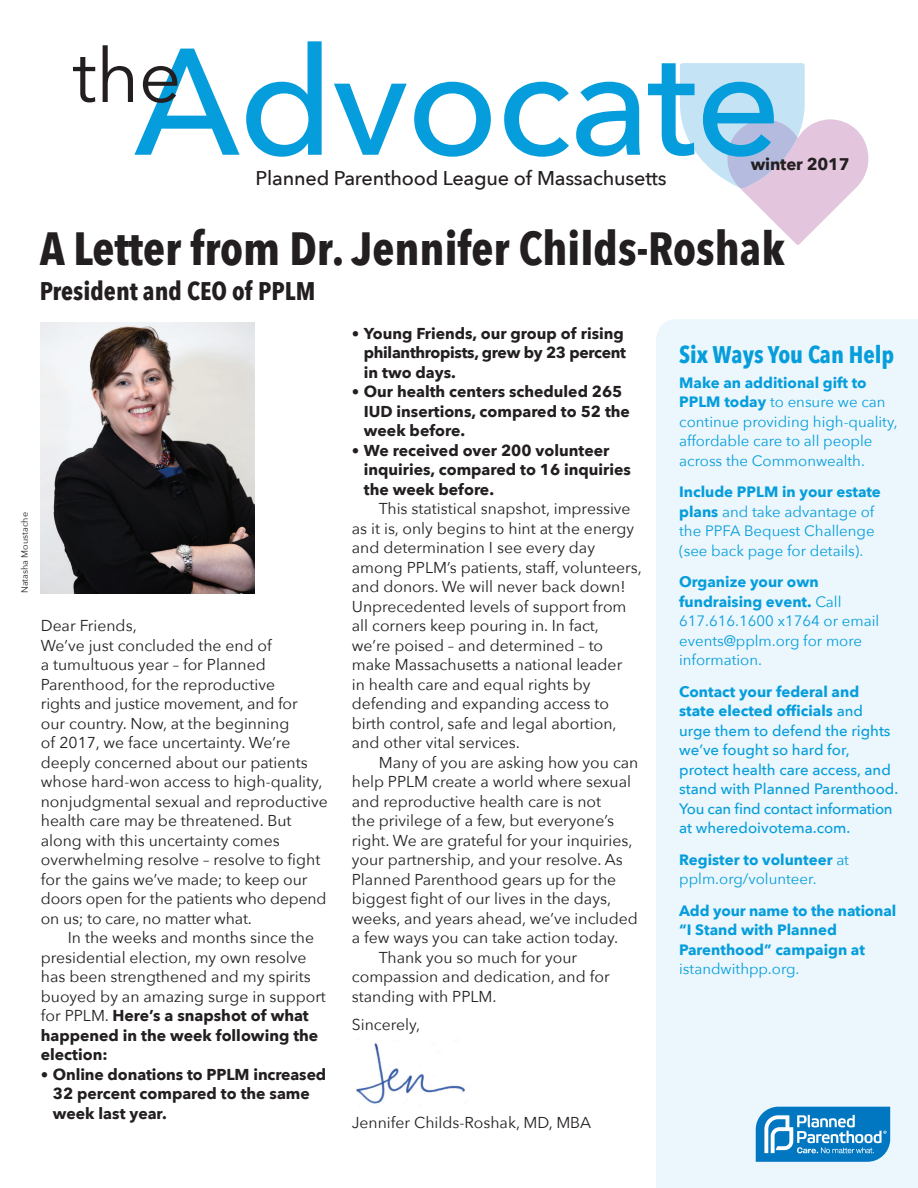
<style>
.page{position:relative;width:918px;height:1188px;background:#fff}
.page>*{position:absolute;margin:0;border:0;box-sizing:border-box;transform-origin:0 0}
.t1{font:500 150px "Avenir Next";letter-spacing:-.01em;color:#069ddc}
.t2{font:75px "Avenir Next";color:#231f20}
.t3{font:700 46.5px "Avenir Next Condensed";color:#231f20}
.t4{font:700 25.5px "Avenir Next Condensed";color:#231f20}
.t5{font:700 24px "Avenir Next Condensed";color:#069ddc}
.t6{font:500 19.8px "Avenir Next";letter-spacing:-.01em;color:#231f20}
.t7{font:700 16.8px "Avenir Next";letter-spacing:-.01em;color:#231f20}
.t8{font:15.75px/19.5px "Avenir Next";color:#231f20}
.t9{font:700 15.75px/19.5px "Avenir Next";color:#231f20}
.t10{font:700 15.75px/19.5px "Avenir Next";letter-spacing:-.02em;color:#231f20}
.t11{font:15px/19.5px "Avenir Next";color:#069ddc}
.t12{font:700 15px/19.5px "Avenir Next";color:#069ddc}
.t13{font:500 15px/19.5px "Avenir Next";color:#069ddc}
.t14{font:9px "Avenir Next";color:#231f20}
.s1{font-weight:700}
.s2{font-size:15px}
.s3{font-weight:400}
.s4{font-weight:500}
</style>
<div class="page">
<div style="left:656px;top:319px;width:262px;height:869px;background:#ebf7fc"></div>
<svg style="left:680px;top:63px;width:188px;height:182px"></svg>
<svg style="left:756px;top:1107px;width:134px;height:55px;background:#3895ce"></svg>
<img style="left:40px;top:323px;width:214px;height:270px">
<img style="left:356px;top:1040px;width:109px;height:67px">
<p class="t14" style="left:17px;top:593px;width:82px;rotate:-90deg">Natasha Moustache</p>
<p class="t1" style="left:134px;top:-25px;width:649px">Advocate</p>
<p class="t2" style="left:73px;top:13px;width:110px">the</p>
<p class="t7" style="left:751px;top:150px;width:100px">winter 2017</p>
<p class="t6" style="left:256px;top:161px;width:412px">Planned Parenthood League of Massachusetts</p>
<p class="t3" style="left:40px;top:220px;width:746px">A Letter from Dr. Jennifer Childs-Roshak</p>
<p class="t4" style="left:40px;top:275px;width:277px">President and CEO of PPLM</p>
<p class="t8" style="left:41px;top:615px;width:97px">Dear Friends,</p>
<p class="t8" style="left:41px;top:635px;width:289px">We’ve just concluded the end of<br>a tumultuous year – for Planned Parenthood, for the reproductive<br>rights and justice movement, and for<br>our country. Now, at the beginning<br>of 2017, we face uncertainty. We’re deeply concerned about our patients whose hard-won access to high-quality, nonjudgmental sexual and reproductive health care may be threatened. But along with this uncertainty comes overwhelming resolve – resolve to fight for the gains we’ve made; to keep our doors open for the patients who depend on us; to care, no matter what.</p>
<p class="t8" style="left:41px;top:927px;width:286px;text-indent:27px">In the weeks and months since the presidential election, my own resolve has been strengthened and my spirits buoyed by an amazing surge in support for PPLM. <span class="s1">Here’s a snapshot of what happened in the week following the election:</span></p>
<p class="t9" style="left:53px;top:1064px;width:275px;text-indent:-12px"><span class="s2">•</span> Online donations to PPLM increased<br>32 percent compared to the same week last year.</p>
<p class="t10" style="left:364px;top:323px;width:264px;text-indent:-12px"><span class="s2">•</span> Young Friends, our group of rising philanthropists, grew by 23 percent in two days.</p>
<p class="t9" style="left:364px;top:382px;width:268px;text-indent:-12px"><span class="s2">•</span> Our health centers scheduled 265<br>IUD insertions, compared to 52 the week before.</p>
<p class="t9" style="left:364px;top:440px;width:269px;text-indent:-12px"><span class="s2">•</span> We received over 200 volunteer inquiries, compared to 16 inquiries the week before.</p>
<p class="t8" style="left:352px;top:498px;width:291px;text-indent:27px">This statistical snapshot, impressive as it is, only begins to hint at the energy and determination I see every day among PPLM’s patients, staff, volunteers, and donors. We will never back down!<br>Unprecedented levels of support from all corners keep pouring in. In fact,<br>we’re poised – and determined – to make Massachusetts a national leader<br>in health care and equal rights by defending and expanding access to birth control, safe and legal abortion, and other vital services.</p>
<p class="t8" style="left:352px;top:752px;width:288px;text-indent:27px">Many of you are asking how you can help PPLM create a world where sexual and reproductive health care is not<br>the privilege of a few, but everyone’s right. We are grateful for your inquiries, your partnership, and your resolve. As Planned Parenthood gears up for the biggest fight of our lives in the days, weeks, and years ahead, we’ve included a few ways you can take action today.</p>
<p class="t8" style="left:352px;top:947px;width:259px;text-indent:27px">Thank you so much for your compassion and dedication, and for standing with PPLM.</p>
<p class="t8" style="left:352px;top:1014px;width:70px">Sincerely,</p>
<p class="t8" style="left:352px;top:1112px;width:241px">Jennifer Childs-Roshak, MD, MBA</p>
<p class="t5" style="left:679px;top:340px;width:217px">Six Ways You Can Help</p>
<p class="t11" style="left:679px;top:372px;width:220px"><span class="s1">Make an additional gift to<br>PPLM today</span> to ensure we can continue providing high-quality, affordable care to all people across the Commonwealth.</p>
<p class="t12" style="left:679px;top:482px;width:203px">Include PPLM in your estate plans <span class="s3">and take advantage of</span></p>
<p class="t11" style="left:679px;top:521px;width:197px">the PPFA Bequest Challenge (see back page for details).</p>
<p class="t11" style="left:679px;top:572px;width:202px"><span class="s1">Organize your own fundraising event.</span> Call<br>617.616.1600 x1764 or email events@pplm.org for more information.</p>
<p class="t12" style="left:679px;top:681px;width:182px">Contact your federal and</p>
<p class="t12" style="left:679px;top:701px;width:185px">state elected officials <span class="s4">and</span></p>
<p class="t13" style="left:679px;top:720px;width:221px">urge them to defend the rights we’ve fought so hard for, protect health care access, and stand with Planned Parenthood.<br>You can find contact information at wheredoivotema.com.</p>
<p class="t12" style="left:679px;top:849px;width:171px">Register to volunteer <span class="s3">at</span></p>
<p class="t11" style="left:679px;top:869px;width:139px">pplm.org/volunteer.</p>
<p class="t12" style="left:679px;top:900px;width:219px">Add your name to the national “I Stand with Planned<br>Parenthood” campaign at</p>
<p class="t11" style="left:679px;top:959px;width:122px">istandwithpp.org.</p>
</div>
